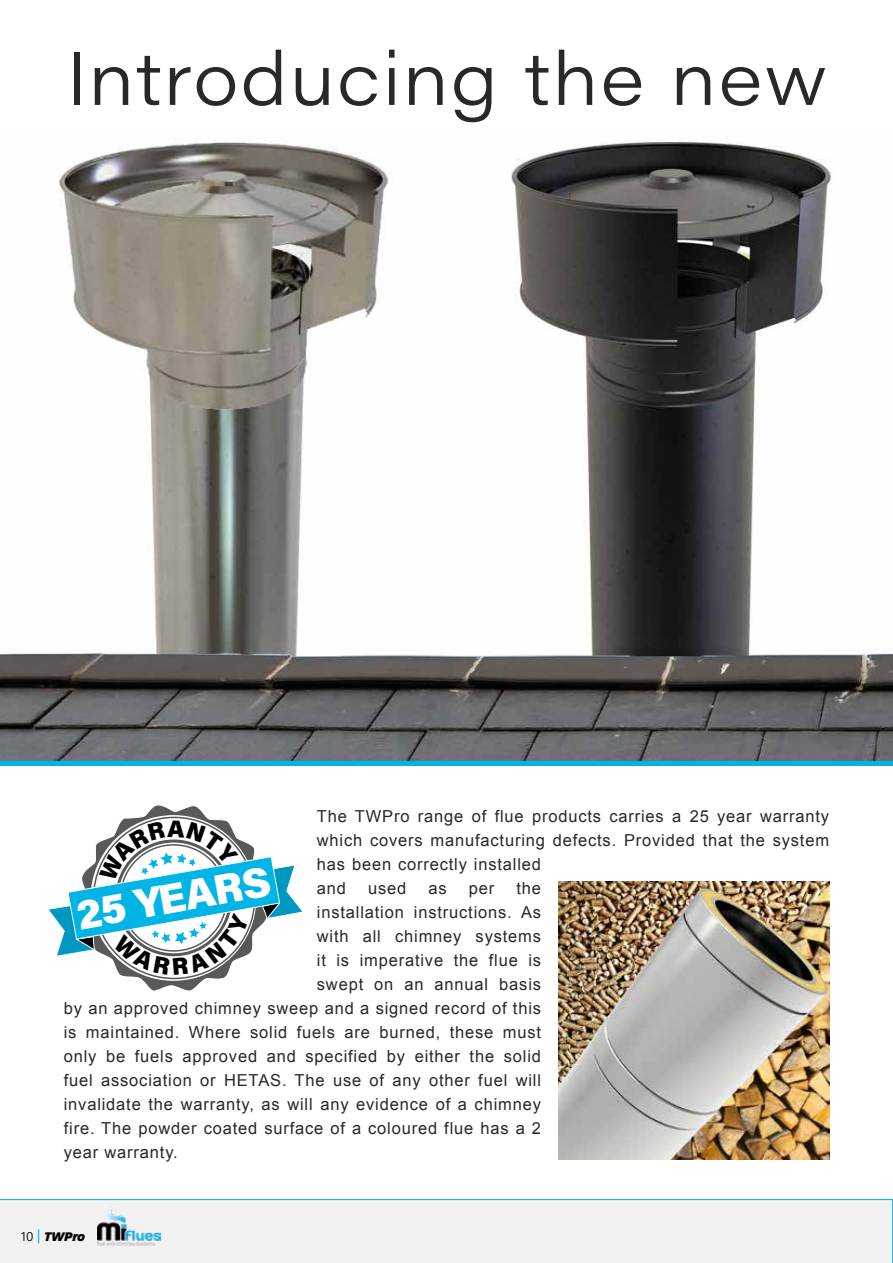
<style>
.page{position:relative;width:893px;height:1263px;background:#fff}
.page>*{position:absolute;margin:0;border:0;box-sizing:border-box;transform-origin:0 0}
.t1{font:300 73.35px "Acumin Pro Wide";letter-spacing:.03em;color:#292829}
.t2{font:900 42.3px "Acumin Pro";color:#fff}
.t3{font:16.5px/24px "Arial";letter-spacing:.05em;color:#292829}
.t4{font:italic 800 13.5px "Paralucent";color:#000}
.s1{font-family:"Acumin Pro";font-weight:300;font-style:normal}
.s2{font-family:"Acumin Pro";font-weight:400;font-style:normal;color:#00b4e6}
</style>
<div class="page">
<div style="left:0;top:689px;width:893px;height:77px;background:linear-gradient(to right,#00b4e6,#00b4e6)"></div>
<img style="left:0;top:139px;width:893px;height:621px">
<img style="left:558px;top:881px;width:271px;height:278px">
<div style="left:0;top:1199px;width:893px;height:64px;background:#f1f1f2"></div>
<img style="left:98px;top:1204px;width:62px;height:41px">
<svg style="left:48px;top:805px;width:255px;height:186px"></svg>
<h1 class="t1" style="left:66px;top:27px;width:762px">Introducing the new</h1>
<p class="t3" style="left:317px;top:804px;width:514px">The TWPro range of flue products carries a 25 year warranty which covers manufacturing defects. Provided that the system has been correctly installed<br>and</p>
<h2 class="t2" style="left:72px;top:885px;width:198px;rotate:-10deg">25 YEARS</h2>
<p class="t3" style="left:368px;top:876px;width:40px">used</p>
<p class="t3" style="left:428px;top:876px;width:20px">as</p>
<p class="t3" style="left:469px;top:876px;width:27px">per</p>
<p class="t3" style="left:516px;top:876px;width:26px">the</p>
<p class="t3" style="left:317px;top:900px;width:226px">installation instructions. As</p>
<p class="t3" style="left:317px;top:924px;width:226px">with all chimney systems</p>
<p class="t3" style="left:317px;top:948px;width:226px">it is imperative the flue is</p>
<p class="t3" style="left:317px;top:972px;width:226px">swept on an annual basis</p>
<p class="t3" style="left:64px;top:996px;width:479px">by an approved chimney sweep and a signed record of this</p>
<p class="t3" style="left:64px;top:1020px;width:479px">is maintained. Where solid fuels are burned, these must</p>
<p class="t3" style="left:64px;top:1044px;width:479px">only be fuels approved and specified by either the solid</p>
<p class="t3" style="left:64px;top:1068px;width:479px">fuel association or HETAS. The use of any other fuel will</p>
<p class="t3" style="left:64px;top:1092px;width:479px">invalidate the warranty, as will any evidence of a chimney</p>
<p class="t3" style="left:64px;top:1116px;width:479px">fire. The powder coated surface of a coloured flue has a 2</p>
<p class="t3" style="left:64px;top:1140px;width:116px">year warranty.</p>
<p class="t4" style="left:21px;top:1228px;width:65px"><span class="s1">10</span> <span class="s2">|</span> TWPro</p>
</div>
